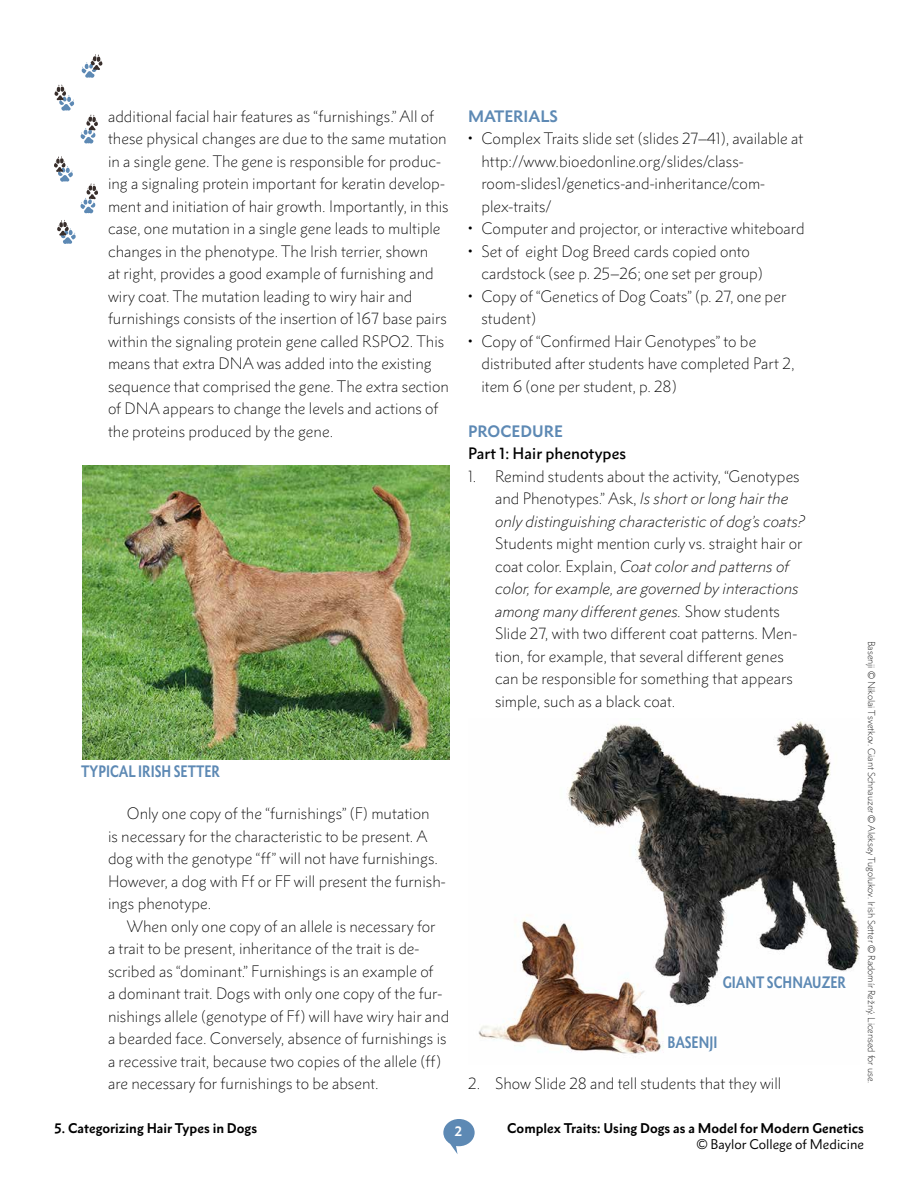
<style>
.page{position:relative;width:918px;height:1188px;background:#fff}
.page>*{position:absolute;margin:0;border:0;box-sizing:border-box;transform-origin:0 0}
.t1{font:300 15px/22.5px "Metro Nova Pro";color:#000}
.t2{font:700 condensed 15px "Metro Nova Pro";color:#5d89b4}
.t3{font:500 15px "Metro Nova Pro";color:#000}
.t4{font:700 15px "Metro Nova Pro";color:#5d89b4}
.t5{font:700 12.75px "Metro Nova Pro";color:#000}
.t6{font:12.75px "Metro Nova Pro";color:#000}
.t7{font:700 12.75px "Metro Nova Pro";color:#fff}
.t8{font:300 9px "Metro Nova Pro";color:#000}
.s1{font-style:italic}
</style>
<div class="page">
<svg style="left:443px;top:1119px;width:32px;height:35px"></svg>
<img style="left:478px;top:721px;width:382px;height:333px">
<img style="left:82px;top:466px;width:368px;height:294px">
<svg style="left:57px;top:220px;width:19px;height:24px"></svg>
<svg style="left:80px;top:183px;width:18px;height:30px"></svg>
<svg style="left:54px;top:156px;width:19px;height:26px"></svg>
<svg style="left:55px;top:84px;width:19px;height:27px"></svg>
<svg style="left:81px;top:114px;width:17px;height:30px"></svg>
<svg style="left:82px;top:54px;width:20px;height:24px"></svg>
<p class="t1" style="left:108px;top:105px;width:342px">additional facial hair features as “furnishings.” All of these physical changes are due to the same mutation in a single gene. The gene is responsible for produc&shy;ing a signaling protein important for keratin develop&shy;ment and initiation of hair growth. Importantly, in this case, one mutation in a single gene leads to multiple changes in the phenotype. The Irish terrier, shown<br>at right, provides a good example of furnishing and wiry coat. The mutation leading to wiry hair and furnishings consists of the insertion of 167 base pairs within the signaling protein gene called RSPO2. This means that extra DNA was added into the existing sequence that comprised the gene. The extra section of DNA appears to change the levels and actions of the proteins produced by the gene.</p>
<p class="t2" style="left:81px;top:762px;width:140px">TYPICAL IRISH SETTER</p>
<p class="t1" style="left:108px;top:802px;width:339px;text-indent:19px">Only one copy of the “furnishings” (F) mutation<br>is necessary for the characteristic to be present. A dog with the genotype “ff” will not have furnishings.<br>However, a dog with Ff or FF will present the furnish&shy;ings phenotype.</p>
<p class="t1" style="left:108px;top:915px;width:343px;text-indent:19px">When only one copy of an allele is necessary for<br>a trait to be present, inheritance of the trait is de&shy;scribed as “dominant.” Furnishings is an example of<br>a dominant trait. Dogs with only one copy of the fur&shy;nishings allele (genotype of Ff) will have wiry hair and a bearded face. Conversely, absence of furnishings is a recessive trait, because two copies of the allele (ff) are necessary for furnishings to be absent.</p>
<p class="t4" style="left:468px;top:106px;width:91px">MATERIALS</p>
<p class="t1" style="left:468px;top:127px;width:337px">• Complex Traits slide set (slides 27–41), available at</p>
<p class="t1" style="left:482px;top:150px;width:285px">http://www.bioedonline.org/slides/class&shy;room-slides1/genetics-and-inheritance/com&shy;plex-traits/</p>
<p class="t1" style="left:468px;top:217px;width:338px">• Computer and projector, or interactive whiteboard</p>
<p class="t1" style="left:482px;top:240px;width:283px;text-indent:-14px">• Set of eight Dog Breed cards copied onto cardstock (see p. 25–26; one set per group)</p>
<p class="t1" style="left:482px;top:285px;width:306px;text-indent:-14px">• Copy of “Genetics of Dog Coats” (p. 27, one per student)</p>
<p class="t1" style="left:482px;top:330px;width:315px;text-indent:-14px">• Copy of “Confirmed Hair Genotypes” to be distributed after students have completed Part 2, item 6 (one per student, p. 28)</p>
<p class="t4" style="left:468px;top:421px;width:96px">PROCEDURE</p>
<p class="t3" style="left:468px;top:444px;width:160px">Part 1: Hair phenotypes</p>
<p class="t1" style="left:495px;top:465px;width:311px;text-indent:-27px">1. Remind students about the activity, “Genotypes and Phenotypes.” Ask, <span class="s1">Is short or long hair the only distinguishing characteristic of dog’s coats?<br></span>Students might mention curly vs. straight hair or coat color. Explain, <span class="s1">Coat color and patterns of color, for example, are governed by interactions among many different genes.</span> Show students Slide 27, with two different coat patterns. Men&shy;tion, for example, that several different genes can be responsible for something that appears simple, such as a black coat.</p>
<p class="t2" style="left:723px;top:973px;width:125px">GIANT SCHNAUZER</p>
<p class="t2" style="left:668px;top:1033px;width:51px">BASENJI</p>
<p class="t1" style="left:468px;top:1072px;width:315px">2. Show Slide 28 and tell students that they will</p>
<p class="t8" style="left:877px;top:641px;width:444px;rotate:90deg">Basenji © Nikolai Tsvetkov. Giant Schnauzer © Aleksey Tugolukov. Irish Setter © Radomír Režný. Licensed for use.</p>
<p class="t5" style="left:54px;top:1120px;width:205px">5. Categorizing Hair Types in Dogs</p>
<p class="t7" style="left:454px;top:1124px;width:9px">2</p>
<p class="t5" style="left:507px;top:1120px;width:358px">Complex Traits: Using Dogs as a Model for Modern Genetics</p>
<p class="t6" style="left:696px;top:1136px;width:169px">© Baylor College of Medicine</p>
</div>
